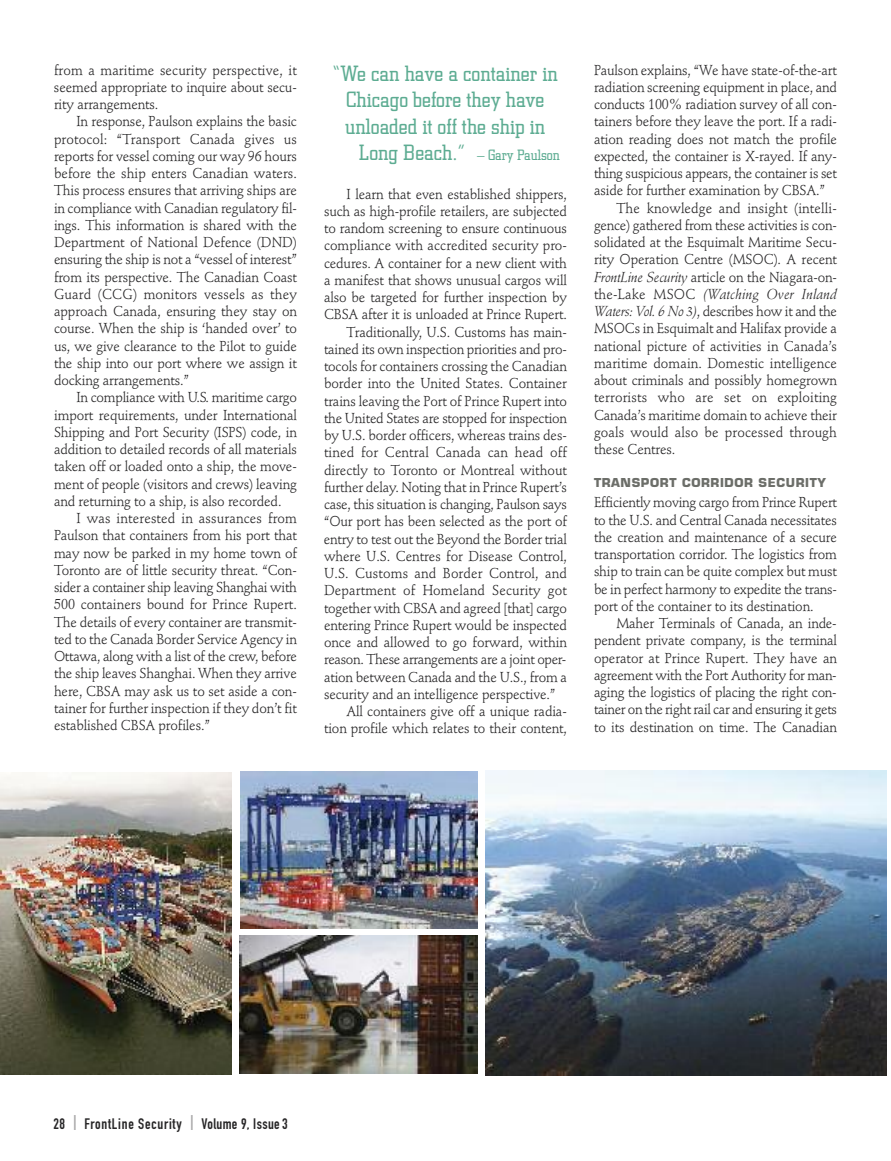
<style>
.page{position:relative;width:891px;height:1161px;background:#fff}
.page>*{position:absolute;margin:0;border:0;box-sizing:border-box;transform-origin:0 0}
.t1{font:300 22.2px/26.1px "Square Slabserif 711 BT";color:#5dac92;text-align:center}
.t2{font:15px "DIN Engschrift";letter-spacing:.05em;color:#272627}
.t3{font:300 15px "Square Slabserif 711 BT";color:#5dac92}
.t4{font:14.25px/17.2px "Stempel Schneidler";letter-spacing:-.01em;color:#272627;text-align:justify;scale:.95 1}
.t5{font:14.25px "Stempel Schneidler";letter-spacing:.01em;color:#272627;scale:.95 1}
.t6{font:italic 14.25px "Stempel Schneidler";letter-spacing:.01em;color:#272627;scale:.95 1}
.t7{font:700 12px "Eurostile";letter-spacing:.05em;color:#6c6e69}
.s1{font-size:22.2px}
.s2{font-style:italic}
.s3{font-style:normal}
.s4{font-size:21px;color:#a9a8a9}
</style>
<div class="page">
<img style="left:485px;top:770px;width:401px;height:305px">
<img style="left:240px;top:935px;width:237px;height:139px">
<img style="left:240px;top:772px;width:237px;height:157px">
<img style="left:0;top:773px;width:231px;height:301px">
<p class="t4" style="left:54px;top:63px;width:257px">from a maritime security perspective, it seemed appropriate to inquire about secu&shy;rity arrangements.</p>
<p class="t4" style="left:54px;top:114px;width:257px;text-indent:22px">In response, Paulson explains the basic protocol: “Transport Canada gives us reports for vessel coming our way 96 hours before the ship enters Canadian waters.<br>This process ensures that arriving ships are in compliance with Canadian regulatory fil&shy;ings. This information is shared with the Department of National Defence (DND) ensuring the ship is not a “vessel of interest” from its perspective. The Canadian Coast Guard (CCG) monitors vessels as they approach Canada, ensuring they stay on course. When the ship is ‘handed over’ to us, we give clearance to the Pilot to guide the ship into our port where we assign it docking arrangements.”</p>
<p class="t4" style="left:54px;top:390px;width:257px;text-indent:23px">In compliance with U.S. maritime cargo import requirements, under International Shipping and Port Security (ISPS) code, in addition to detailed records of all materials taken off or loaded onto a ship, the move&shy;ment of people (visitors and crews) leaving and returning to a ship, is also recorded.</p>
<p class="t4" style="left:54px;top:511px;width:257px;text-indent:23px">I was interested in assurances from Paulson that containers from his port that may now be parked in my home town of Toronto are of little security threat. “Con&shy;sider a container ship leaving Shanghai with 500 containers bound for Prince Rupert.<br>The details of every container are transmit&shy;ted to the Canada Border Service Agency in Ottawa, along with a list of the crew, before the ship leaves Shanghai. When they arrive here, CBSA may ask us to set aside a con&shy;tainer for further inspection if they don’t fit established CBSA profiles.”</p>
<h1 class="t1" style="left:333px;top:63px;width:227px">“We can have a container in<br>Chicago before they have unloaded it off the ship in</h1>
<p class="t3" style="left:359px;top:149px;width:203px"><span class="s1">Long Beach.”</span> – Gary Paulson</p>
<p class="t4" style="left:347px;top:186px;width:234px">I learn that even established shippers,</p>
<p class="t4" style="left:324px;top:204px;width:257px">such as high-profile retailers, are subjected</p>
<p class="t4" style="left:324px;top:221px;width:257px">to random screening to ensure continuous</p>
<p class="t4" style="left:324px;top:238px;width:257px">compliance with accredited security pro-</p>
<p class="t4" style="left:324px;top:255px;width:257px">cedures. A container for a new client with</p>
<p class="t4" style="left:324px;top:273px;width:257px">a manifest that shows unusual cargos will</p>
<p class="t4" style="left:324px;top:290px;width:257px">also be targeted for further inspection by</p>
<p class="t4" style="left:324px;top:307px;width:257px">CBSA after it is unloaded at Prince Rupert.</p>
<p class="t4" style="left:347px;top:324px;width:233px">Traditionally, U.S. Customs has main-</p>
<p class="t4" style="left:324px;top:342px;width:257px">tained its own inspection priorities and pro-</p>
<p class="t4" style="left:324px;top:359px;width:257px">tocols for containers crossing the Canadian</p>
<p class="t4" style="left:324px;top:376px;width:257px">border into the United States. Container</p>
<p class="t4" style="left:324px;top:393px;width:257px">trains leaving the Port of Prince Rupert into</p>
<p class="t4" style="left:324px;top:411px;width:257px">the United States are stopped for inspection</p>
<p class="t4" style="left:324px;top:428px;width:257px">by U.S. border officers, whereas trains des-</p>
<p class="t5" style="left:324px;top:446px;width:257px">tined for Central Canada can head off</p>
<p class="t4" style="left:324px;top:462px;width:257px">directly to Toronto or Montreal without</p>
<p class="t4" style="left:324px;top:480px;width:257px">further delay. Noting that in Prince Rupert’s</p>
<p class="t4" style="left:324px;top:497px;width:257px">case, this situation is changing, Paulson says</p>
<p class="t4" style="left:324px;top:514px;width:257px">“Our port has been selected as the port of</p>
<p class="t4" style="left:324px;top:531px;width:257px">entry to test out the Beyond the Border trial</p>
<p class="t4" style="left:324px;top:549px;width:257px">where U.S. Centres for Disease Control,</p>
<p class="t5" style="left:324px;top:567px;width:257px">U.S. Customs and Border Control, and</p>
<p class="t5" style="left:324px;top:584px;width:257px">Department of Homeland Security got</p>
<p class="t4" style="left:324px;top:600px;width:257px">together with CBSA and agreed [that] cargo</p>
<p class="t4" style="left:324px;top:618px;width:257px">entering Prince Rupert would be inspected</p>
<p class="t4" style="left:324px;top:635px;width:257px">once and allowed to go forward, within</p>
<p class="t4" style="left:324px;top:652px;width:257px">reason. These arrangements are a joint oper-</p>
<p class="t4" style="left:324px;top:669px;width:257px">ation between Canada and the U.S., from a</p>
<p class="t4" style="left:324px;top:687px;width:245px">security and an intelligence perspective.”</p>
<p class="t4" style="left:347px;top:704px;width:233px">All containers give off a unique radia-</p>
<p class="t4" style="left:324px;top:721px;width:257px">tion profile which relates to their content,</p>
<p class="t4" style="left:594px;top:63px;width:257px">Paulson explains, “We have state-of-the-art</p>
<p class="t4" style="left:594px;top:80px;width:257px">radiation screening equipment in place, and</p>
<p class="t4" style="left:594px;top:97px;width:257px">conducts 100% radiation survey of all con-</p>
<p class="t4" style="left:594px;top:114px;width:257px">tainers before they leave the port. If a radi-</p>
<p class="t4" style="left:594px;top:132px;width:257px">ation reading does not match the profile</p>
<p class="t4" style="left:594px;top:149px;width:257px">expected, the container is X-rayed. If any-</p>
<p class="t4" style="left:594px;top:166px;width:257px">thing suspicious appears, the container is set</p>
<p class="t4" style="left:594px;top:183px;width:245px">aside for further examination by CBSA.”</p>
<p class="t5" style="left:617px;top:202px;width:233px">The knowledge and insight (intelli-</p>
<p class="t4" style="left:594px;top:218px;width:257px">gence) gathered from these activities is con-</p>
<p class="t4" style="left:594px;top:235px;width:257px">solidated at the Esquimalt Maritime Secu-</p>
<p class="t4" style="left:594px;top:252px;width:257px">rity Operation Centre (MSOC). A recent</p>
<p class="t4" style="left:594px;top:270px;width:257px"><span class="s2">FrontLine Security</span> article on the Niagara-on-</p>
<p class="t6" style="left:594px;top:288px;width:257px"><span class="s3">the-Lake MSOC</span> (Watching Over Inland</p>
<p class="t4" style="left:594px;top:304px;width:257px"><span class="s2">Waters: Vol. 6 No 3)</span>, describes how it and the</p>
<p class="t4" style="left:594px;top:321px;width:257px">MSOCs in Esquimalt and Halifax provide a</p>
<p class="t4" style="left:594px;top:339px;width:257px">national picture of activities in Canada’s</p>
<p class="t4" style="left:594px;top:356px;width:257px">maritime domain. Domestic intelligence</p>
<p class="t4" style="left:594px;top:373px;width:257px">about criminals and possibly homegrown</p>
<p class="t5" style="left:594px;top:392px;width:257px">terrorists who are set on exploiting</p>
<p class="t4" style="left:594px;top:408px;width:257px">Canada’s maritime domain to achieve their</p>
<p class="t5" style="left:594px;top:426px;width:257px">goals would also be processed through</p>
<p class="t4" style="left:594px;top:442px;width:87px">these Centres.</p>
<p class="t7" style="left:594px;top:478px;width:233px">TRANSPORT CORRIDOR SECURITY</p>
<p class="t4" style="left:594px;top:495px;width:257px">Efficiently moving cargo from Prince Rupert to the U.S. and Central Canada necessitates the creation and maintenance of a secure transportation corridor. The logistics from ship to train can be quite complex but must be in perfect harmony to expedite the trans&shy;port of the container to its destination.</p>
<p class="t4" style="left:594px;top:616px;width:257px;text-indent:22px">Maher Terminals of Canada, an inde&shy;pendent private company, is the terminal operator at Prince Rupert. They have an agreement with the Port Authority for man&shy;aging the logistics of placing the right con&shy;tainer on the right rail car and ensuring it gets to its destination on time. The Canadian</p>
<p class="t2" style="left:54px;top:1118px;width:236px">28 <span class="s4">I</span> FrontLine Security <span class="s4">I</span> Volume 9, Issue3</p>
</div>
